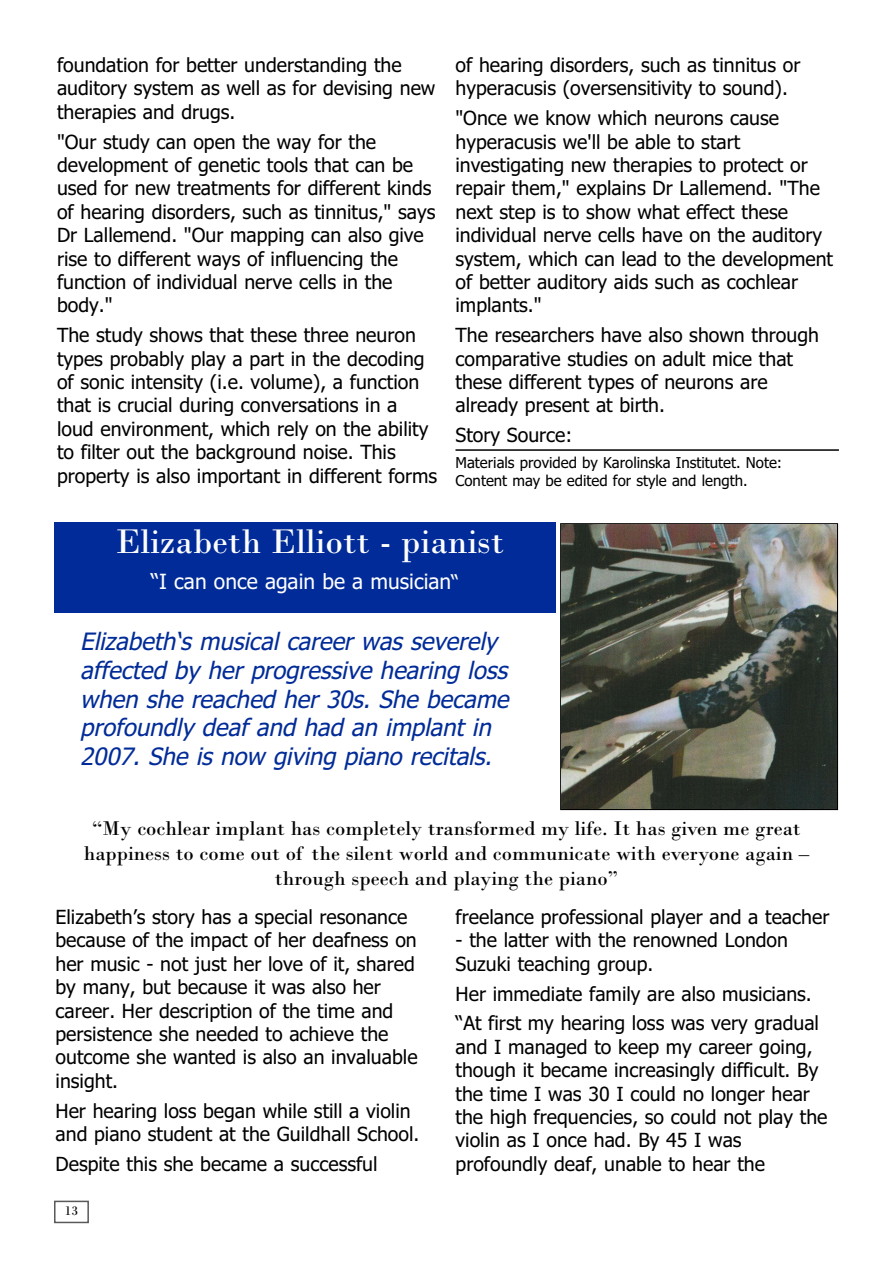
<style>
.page{position:relative;width:893px;height:1263px;background:#fff}
.page>*{position:absolute;margin:0;border:0;box-sizing:border-box;transform-origin:0 0}
.t1{font:36px "Bodoni";color:#fdfdfd}
.t2{font:italic 24px/28.8px "Tahoma";color:#002b98}
.t3{font:21px/25.2px "Bodoni";color:#000;text-align:center}
.t4{font:21px "Tahoma";color:#fdfdfd}
.t5{font:19.5px/23.4px "Tahoma";color:#000}
.t6{font:15px/18px "Tahoma";color:#000}
.t7{font:13.5px "Bodoni";color:#000}
.s1{font-size:19.5px}
</style>
<div class="page">
<div style="left:54px;top:1200px;width:35px;height:23px;border:2px solid #595959"></div>
<hr style="left:455px;top:449px;width:384px;height:2px;background:#000">
<div style="left:54px;top:522px;width:502px;height:90px;background:#002b98"></div>
<div style="left:560px;top:523px;width:278px;height:287px;border:2px solid #000"></div>
<img style="left:562px;top:525px;width:274px;height:284px">
<p class="t5" style="left:57px;top:53px;width:380px">foundation for better understanding the auditory system as well as for devising new therapies and drugs.</p>
<p class="t5" style="left:57px;top:130px;width:380px">"Our study can open the way for the development of genetic tools that can be used for new treatments for different kinds of hearing disorders, such as tinnitus," says Dr Lallemend. "Our mapping can also give rise to different ways of influencing the function of individual nerve cells in the body."</p>
<p class="t5" style="left:57px;top:324px;width:382px">The study shows that these three neuron types probably play a part in the decoding of sonic intensity (i.e. volume), a function that is crucial during conversations in a loud environment, which rely on the ability to filter out the background noise. This property is also important in different forms</p>
<p class="t5" style="left:455px;top:53px;width:347px">of hearing disorders, such as tinnitus or hyperacusis (oversensitivity to sound).</p>
<p class="t5" style="left:455px;top:107px;width:379px">"Once we know which neurons cause hyperacusis we'll be able to start investigating new therapies to protect or repair them," explains Dr Lallemend. "The next step is to show what effect these individual nerve cells have on the auditory system, which can lead to the development of better auditory aids such as cochlear implants."</p>
<p class="t5" style="left:455px;top:324px;width:365px">The researchers have also shown through comparative studies on adult mice that these different types of neurons are already present at birth.</p>
<p class="t5" style="left:455px;top:424px;width:118px">Story Source:</p>
<p class="t6" style="left:455px;top:454px;width:328px">Materials provided by Karolinska Institutet. Note:<br>Content may be edited for style and length.</p>
<h1 class="t1" style="left:115px;top:520px;width:390px">Elizabeth Elliott - pianist</h1>
<p class="t4" style="left:151px;top:569px;width:310px">“I can once again be a musician<span class="s1">“</span></p>
<p class="t2" style="left:80px;top:627px;width:436px">Elizabeth‘s musical career was severely affected by her progressive hearing loss when she reached her 30s. She became profoundly deaf and had an implant in 2007. She is now giving piano recitals.</p>
<p class="t3" style="left:84px;top:815px;width:727px">“My cochlear implant has completely transformed my life. It has given me great happiness to come out of the silent world and communicate with everyone again – through speech and playing the piano”</p>
<p class="t5" style="left:56px;top:905px;width:364px">Elizabeth’s story has a special resonance because of the impact of her deafness on her music - not just her love of it, shared by many, but because it was also her career. Her description of the time and persistence she needed to achieve the outcome she wanted is also an invaluable insight.</p>
<p class="t5" style="left:56px;top:1099px;width:365px">Her hearing loss began while still a violin and piano student at the Guildhall School.</p>
<p class="t5" style="left:56px;top:1152px;width:324px">Despite this she became a successful</p>
<p class="t7" style="left:65px;top:1202px;width:15px">13</p>
<p class="t5" style="left:456px;top:906px;width:375px">freelance professional player and a teacher</p>
<p class="t5" style="left:456px;top:929px;width:334px">- the latter with the renowned London<br>Suzuki teaching group.</p>
<p class="t5" style="left:456px;top:979px;width:365px;line-height:29.8px">Her immediate family are also musicians. “At first my hearing loss was very gradual</p>
<p class="t5" style="left:456px;top:1035px;width:373px">and I managed to keep my career going, though it became increasingly difficult. By the time I was 30 I could no longer hear the high frequencies, so could not play the violin as I once had. By 45 I was profoundly deaf, unable to hear the</p>
</div>
